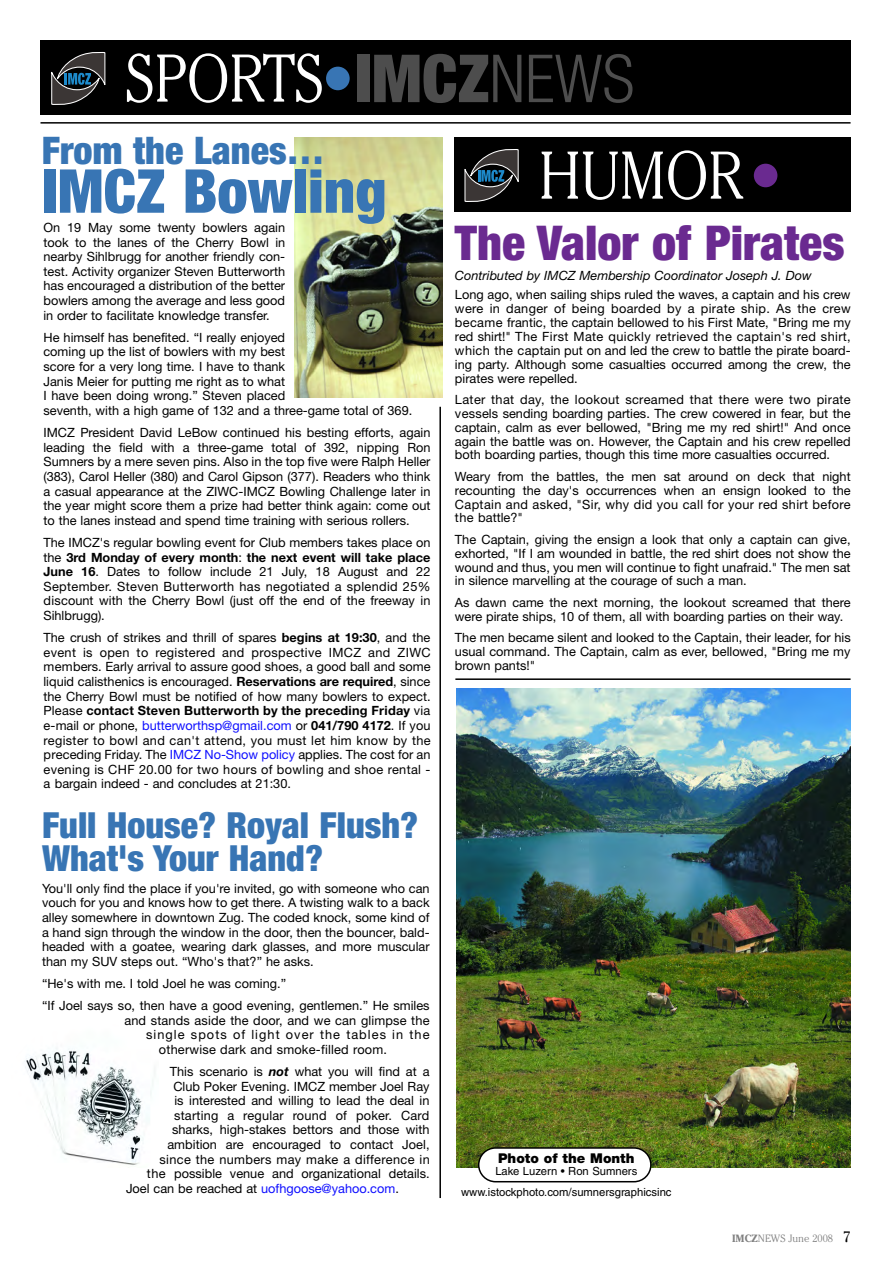
<style>
.page{position:relative;width:893px;height:1263px;background:#fff}
.page>*{position:absolute;margin:0;border:0;box-sizing:border-box;transform-origin:0 0}
.t1{font:300 66.9px "Cheltenham";color:#fff;scale:.87 1}
.t2{font:900 condensed 60.6px "Helvetica Neue";color:#3875b4}
.t3{font:900 condensed 48px "Helvetica Neue";color:#6a2a90}
.t4{font:900 condensed 38.1px "Helvetica Neue";color:#3875b4}
.t5{font:900 condensed 36px/33px "Helvetica Neue";color:#3875b4}
.t6{font:900 13.5px "Helvetica Neue";color:#000}
.t7{font:12.75px/14.5px "Helvetica Neue";color:#000;text-align:justify}
.t8{font:italic 12.75px "Helvetica Neue";color:#000}
.t9{font:12.75px "Helvetica Neue";letter-spacing:.085em;color:#000}
.t10{font:12.75px "Helvetica Neue";letter-spacing:.03em;color:#000}
.t11{font:11.25px/21px "Helvetica";color:#000;text-align:center}
.t12{font:300 10.5px "Cheltenham";color:#808080}
.s1{font-family:"Helvetica Neue";font-weight:900;font-stretch:condensed;font-size:66.3px;color:#3875b4}
.s2{font-family:"Helvetica Neue";font-weight:900;font-stretch:condensed;font-size:66.3px;color:#4d4d4d}
.s3{font-family:"Helvetica Neue";font-stretch:condensed;font-size:66.3px;color:#4d4d4d}
.s4{font-weight:700}
.s5{color:#0f0fff}
.s6{font-weight:700;font-style:italic}
.s7{font-family:"Helvetica Neue";font-weight:900;font-stretch:condensed;font-size:66.3px;color:#6a2a90}
.s8{font-weight:400;font-size:15px;color:#000}
</style>
<div class="page">
<div style="left:40px;top:41px;width:810px;height:74px;background:#000"></div>
<svg style="left:51px;top:52px;width:54px;height:53px"></svg>
<hr style="left:40px;top:122px;width:810px;height:2px;background:#000">
<img style="left:294px;top:137px;width:148px;height:260px">
<img style="left:25px;top:1048px;width:130px;height:117px">
<div style="left:454px;top:138px;width:396px;height:74px;background:#000"></div>
<svg style="left:464px;top:149px;width:54px;height:53px"></svg>
<hr style="left:439px;top:407px;width:2px;height:791px;background:#000">
<img style="left:457px;top:689px;width:393px;height:479px">
<svg style="left:478px;top:1147px;width:174px;height:35px"></svg>
<hr style="left:455px;top:678px;width:395px;height:2px;background:#000">
<h1 class="t1" style="left:126px;top:52px;width:586px">SPORTS <span class="s1">•</span><span class="s2">IMCZ</span><span class="s3">NEWS</span></h1>
<h3 class="t4" style="left:42px;top:137px;width:284px">From the Lanes…</h3>
<h2 class="t2" style="left:42px;top:169px;width:346px">IMCZ Bowling</h2>
<p class="t7" style="left:43px;top:221px;width:243px">On 19 May some twenty bowlers again took to the lanes of the Cherry Bowl in nearby Sihlbrugg for another friendly con&shy;test. Activity organizer Steven Butterworth has encouraged a distribution of the better bowlers among the average and less good in order to facilitate knowledge transfer.</p>
<p class="t7" style="left:43px;top:331px;width:370px;text-align:left">He himself has benefited. “I really enjoyed<br>coming up the list of bowlers with my best<br>score for a very long time. I have to thank<br>Janis Meier for putting me right as to what<br>I have been doing wrong.” Steven placed<br>seventh, with a high game of 132 and a three-game total of 369.</p>
<p class="t7" style="left:43px;top:426px;width:389px">IMCZ President David LeBow continued his besting efforts, again leading the field with a three-game total of 392, nipping Ron Sumners by a mere seven pins. Also in the top five were Ralph Heller (383), Carol Heller (380) and Carol Gipson (377). Readers who think a casual appearance at the ZIWC-IMCZ Bowling Challenge later in the year might score them a prize had better think again: come out to the lanes instead and spend time training with serious rollers.</p>
<p class="t7" style="left:43px;top:536px;width:389px">The IMCZ's regular bowling event for Club members takes place on the <span class="s4">3rd Monday of every month</span>: <span class="s4">the next event will take place June 16</span>. Dates to follow include 21 July, 18 August and 22<br>September. Steven Butterworth has negotiated a splendid 25% discount with the Cherry Bowl (just off the end of the freeway in Sihlbrugg).</p>
<p class="t7" style="left:43px;top:631px;width:389px">The crush of strikes and thrill of spares <span class="s4">begins at 19:30</span>, and the event is open to registered and prospective IMCZ and ZIWC members. Early arrival to assure good shoes, a good ball and some liquid calisthenics is encouraged. <span class="s4">Reservations are required</span>, since the Cherry Bowl must be notified of how many bowlers to expect.<br>Please <span class="s4">contact Steven Butterworth by the preceding Friday</span> via e-mail or phone, <span class="s5">butterworthsp@gmail.com</span> or <span class="s4">041/790 4172</span>. If you register to bowl and can't attend, you must let him know by the preceding Friday. The <span class="s5">IMCZ No-Show policy</span> applies. The cost for an evening is CHF 20.00 for two hours of bowling and shoe rental - a bargain indeed - and concludes at 21:30.</p>
<h3 class="t5" style="left:42px;top:811px;width:378px">Full House? Royal Flush?<br>What's Your Hand?</h3>
<p class="t7" style="left:42px;top:882px;width:389px">You'll only find the place if you're invited, go with someone who can vouch for you and knows how to get there. A twisting walk to a back alley somewhere in downtown Zug. The coded knock, some kind of a hand sign through the window in the door, then the bouncer, bald&shy;headed with a goatee, wearing dark glasses, and more muscular than my SUV steps out. “Who's that?” he asks.</p>
<p class="t7" style="left:42px;top:973px;width:389px;line-height:22px">“He's with me. I told Joel he was coming.”<br>“If Joel says so, then have a good evening, gentlemen.” He smiles</p>
<p class="t7" style="left:124px;top:1014px;width:307px">and stands aside the door, and we can glimpse the</p>
<p class="t9" style="left:146px;top:1030px;width:285px">single spots of light over the tables in the</p>
<p class="t7" style="left:159px;top:1043px;width:230px">otherwise dark and smoke-filled room.</p>
<p class="t7" style="left:170px;top:1065px;width:261px">This scenario is <span class="s6">not</span> what you will find at a</p>
<p class="t7" style="left:173px;top:1080px;width:258px">Club Poker Evening. IMCZ member Joel Ray</p>
<p class="t7" style="left:174px;top:1094px;width:257px">is interested and willing to lead the deal in</p>
<p class="t7" style="left:174px;top:1109px;width:257px">starting a regular round of poker. Card</p>
<p class="t7" style="left:172px;top:1124px;width:259px">sharks, high-stakes bettors and those with</p>
<p class="t7" style="left:167px;top:1138px;width:264px">ambition are encouraged to contact Joel,</p>
<p class="t10" style="left:159px;top:1154px;width:272px">since the numbers may make a difference in</p>
<p class="t7" style="left:147px;top:1168px;width:284px">the possible venue and organizational details.</p>
<p class="t7" style="left:126px;top:1182px;width:274px">Joel can be reached at <span class="s5">uofhgoose@yahoo.com</span>.</p>
<h1 class="t1" style="left:539px;top:149px;width:281px">HUMOR <span class="s7">•</span></h1>
<h3 class="t3" style="left:455px;top:226px;width:391px">The Valor of Pirates</h3>
<p class="t8" style="left:455px;top:270px;width:358px">Contributed by IMCZ Membership Coordinator Joseph J. Dow</p>
<p class="t7" style="left:455px;top:289px;width:397px;line-height:13.8px">Long ago, when sailing ships ruled the waves, a captain and his crew were in danger of being boarded by a pirate ship. As the crew became frantic, the captain bellowed to his First Mate, "Bring me my red shirt!" The First Mate quickly retrieved the captain's red shirt, which the captain put on and led the crew to battle the pirate board&shy;ing party. Although some casualties occurred among the crew, the pirates were repelled.</p>
<p class="t7" style="left:455px;top:394px;width:397px;line-height:13.8px">Later that day, the lookout screamed that there were two pirate vessels sending boarding parties. The crew cowered in fear, but the captain, calm as ever bellowed, "Bring me my red shirt!" And once again the battle was on. However, the Captain and his crew repelled both boarding parties, though this time more casualties occurred.</p>
<p class="t7" style="left:455px;top:471px;width:397px;line-height:13.8px">Weary from the battles, the men sat around on deck that night recounting the day's occurrences when an ensign looked to the Captain and asked, "Sir, why did you call for your red shirt before the battle?"</p>
<p class="t7" style="left:455px;top:534px;width:397px;line-height:13.8px">The Captain, giving the ensign a look that only a captain can give, exhorted, "If I am wounded in battle, the red shirt does not show the wound and thus, you men will continue to fight unafraid." The men sat in silence marvelling at the courage of such a man.</p>
<p class="t7" style="left:455px;top:597px;width:397px;line-height:13.8px">As dawn came the next morning, the lookout screamed that there were pirate ships, 10 of them, all with boarding parties on their way.</p>
<p class="t7" style="left:455px;top:632px;width:397px;line-height:13.8px">The men became silent and looked to the Captain, their leader, for his usual command. The Captain, calm as ever, bellowed, "Bring me my brown pants!"</p>
<p class="t6" style="left:498px;top:1153px;width:138px">Photo of the Month</p>
<p class="t11" style="left:461px;top:1161px;width:212px">Lake Luzern • Ron Sumners www.istockphoto.com/sumnersgraphicsinc</p>
<p class="t12" style="left:732px;top:1234px;width:120px"><span class="s4">IMCZ</span>NEWS June 2008 <span class="s8">7</span></p>
</div>
